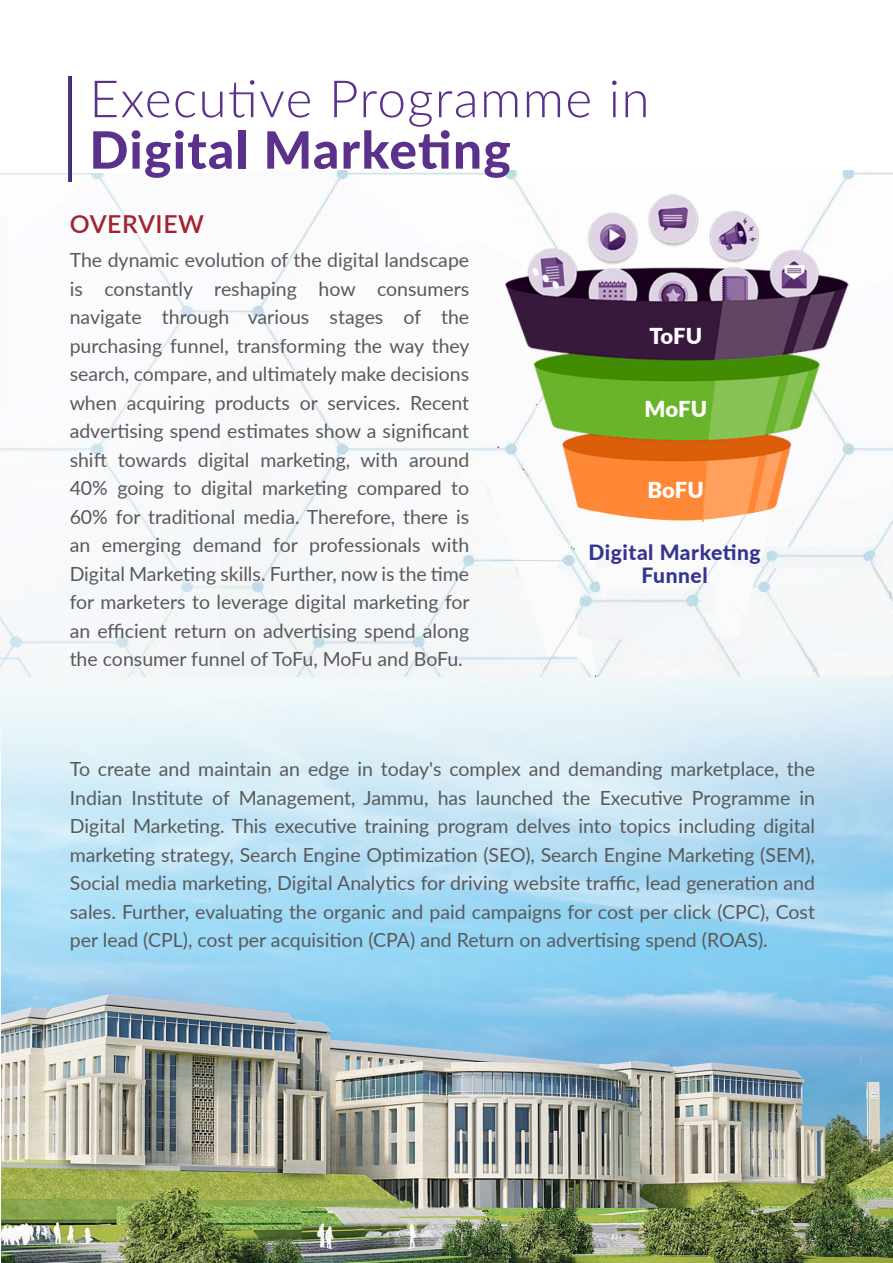
<style>
.page{position:relative;width:893px;height:1263px;background:#fff}
.page>*{position:absolute;margin:0;border:0;box-sizing:border-box;transform-origin:0 0}
.t1{font:300 51.45px "Lato";letter-spacing:.025em;color:#5b318c}
.t2{font:800 51.45px "Lato";letter-spacing:.025em;color:#5b318c}
.t3{font:600 24.75px "Lato";letter-spacing:.025em;color:#a22330}
.t4{font:900 21.9px "Lato";letter-spacing:-.005em;color:#fff}
.t5{font:800 21px/22.5px "Lato";letter-spacing:.025em;color:#33348e;text-align:center}
.t6{font:19.5px/28.5px "Lato";color:#59595b;text-align:justify}
</style>
<div class="page">
<img style="left:0;top:174px;width:220px;height:580px">
<img style="left:220px;top:170px;width:673px;height:508px">
<hr style="left:68px;top:76px;width:4px;height:105px;background:#48307d">
<div style="left:0;top:215px;width:6px;height:196px;background:#fafafa"></div>
<img style="left:1px;top:678px;width:892px;height:585px">
<h1 class="t1" style="left:89px;top:63px;width:562px">Executive Programme in</h1>
<h1 class="t2" style="left:89px;top:112px;width:423px">Digital Marketing</h1>
<p class="t3" style="left:70px;top:206px;width:136px">OVERVIEW</p>
<p class="t6" style="left:70px;top:245px;width:401px">The dynamic evolution of the digital landscape is constantly reshaping how consumers navigate through various stages of the purchasing funnel, transforming the way they search, compare, and ultimately make decisions when acquiring products or services. Recent advertising spend estimates show a significant shift towards digital marketing, with around 40% going to digital marketing compared to 60% for traditional media. Therefore, there is an emerging demand for professionals with Digital Marketing skills. Further, now is the time for marketers to leverage digital marketing for an efficient return on advertising spend along the consumer funnel of ToFu, MoFu and BoFu.</p>
<p class="t4" style="left:649px;top:320px;width:54px">ToFU</p>
<p class="t4" style="left:644px;top:393px;width:64px">MoFU</p>
<p class="t4" style="left:647px;top:474px;width:58px">BoFU</p>
<p class="t5" style="left:589px;top:540px;width:174px">Digital Marketing<br>Funnel</p>
<p class="t6" style="left:70px;top:754px;width:747px">To create and maintain an edge in today's complex and demanding marketplace, the Indian Institute of Management, Jammu, has launched the Executive Programme in Digital Marketing. This executive training program delves into topics including digital marketing strategy, Search Engine Optimization (SEO), Search Engine Marketing (SEM), Social media marketing, Digital Analytics for driving website traffic, lead generation and sales. Further, evaluating the organic and paid campaigns for cost per click (CPC), Cost per lead (CPL), cost per acquisition (CPA) and Return on advertising spend (ROAS).</p>
</div>
